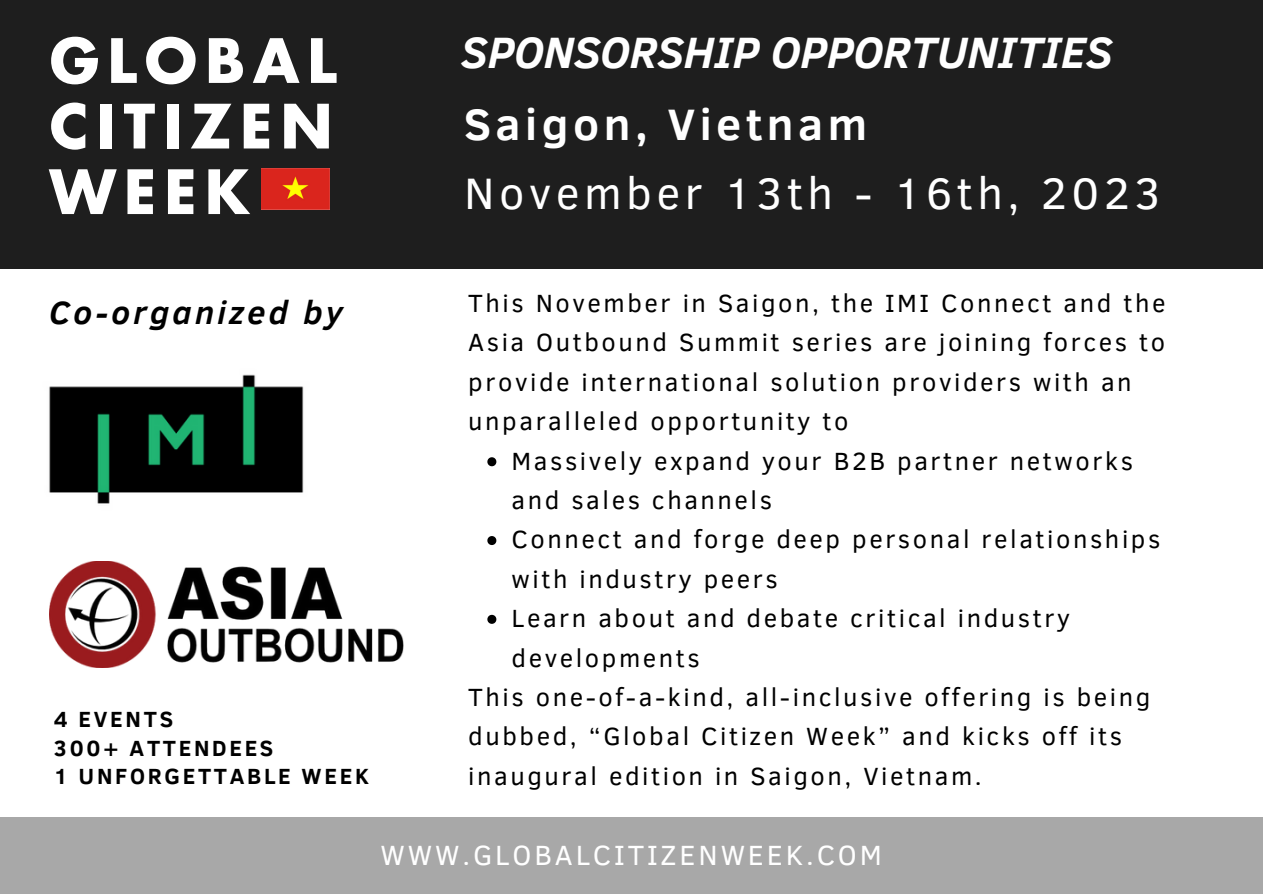
<style>
.page{position:relative;width:1263px;height:894px;background:#fff}
.page>*{position:absolute;margin:0;border:0;box-sizing:border-box;transform-origin:0 0}
.t1{font:700 59.4px "Futura LT Pro";letter-spacing:.13em;color:#fff}
.t2{font:45.15px "Clear Sans";letter-spacing:.1em;color:#fff}
.t3{font:700 45.15px "Clear Sans";letter-spacing:.1em;color:#fff}
.t4{font:italic 700 45px "Clear Sans";color:#fff}
.t5{font:italic 700 33px "Clear Sans";letter-spacing:.1em;color:#000}
.t6{font:28.5px "Clear Sans";letter-spacing:.1em;color:#fff}
.t7{font:25.5px/39.3px "Clear Sans";letter-spacing:.1em;color:#000}
.t8{font:700 22.5px "Clear Sans";letter-spacing:.12em;color:#000}
</style>
<div class="page">
<div style="left:0;top:0;width:1262px;height:268px;background:#1e1e1e"></div>
<img style="left:261px;top:168px;width:69px;height:42px">
<img style="left:49px;top:374px;width:255px;height:130px">
<img style="left:50px;top:561px;width:354px;height:106px">
<div style="left:0;top:816px;width:1262px;height:77px;background:#a8a8a8"></div>
<svg style="left:487px;top:457px;width:9px;height:9px"></svg>
<svg style="left:487px;top:536px;width:9px;height:9px"></svg>
<svg style="left:487px;top:614px;width:9px;height:9px"></svg>
<p class="t1" style="left:50px;top:34px;width:288px">GLOBAL</p>
<p class="t1" style="left:50px;top:99px;width:285px">CITIZEN</p>
<p class="t1" style="left:50px;top:165px;width:201px">WEEK</p>
<p class="t4" style="left:461px;top:20px;width:653px">SPONSORSHIP OPPORTUNITIES</p>
<p class="t3" style="left:464px;top:92px;width:405px">Saigon, Vietnam</p>
<p class="t2" style="left:464px;top:160px;width:698px">November 13th - 16th, 2023</p>
<p class="t5" style="left:50px;top:288px;width:295px">Co-organized by</p>
<p class="t8" style="left:54px;top:703px;width:121px">4 EVENTS</p>
<p class="t8" style="left:54px;top:731px;width:221px">300+ ATTENDEES</p>
<p class="t8" style="left:54px;top:759px;width:317px">1 UNFORGETTABLE WEEK</p>
<p class="t7" style="left:468px;top:282px;width:699px">This November in Saigon, the IMI Connect and the Asia Outbound Summit series are joining forces to provide international solution providers with an unparalleled opportunity to</p>
<p class="t7" style="left:512px;top:439px;width:623px">Massively expand your B2B partner networks and sales channels</p>
<p class="t7" style="left:512px;top:518px;width:650px">Connect and forge deep personal relationships with industry peers</p>
<p class="t7" style="left:512px;top:597px;width:560px">Learn about and debate critical industry developments</p>
<p class="t7" style="left:468px;top:676px;width:684px">This one-of-a-kind, all-inclusive offering is being dubbed, “Global Citizen Week” and kicks off its inaugural edition in Saigon, Vietnam.</p>
<p class="t6" style="left:381px;top:834px;width:503px">WWW.GLOBALCITIZENWEEK.COM</p>
</div>
